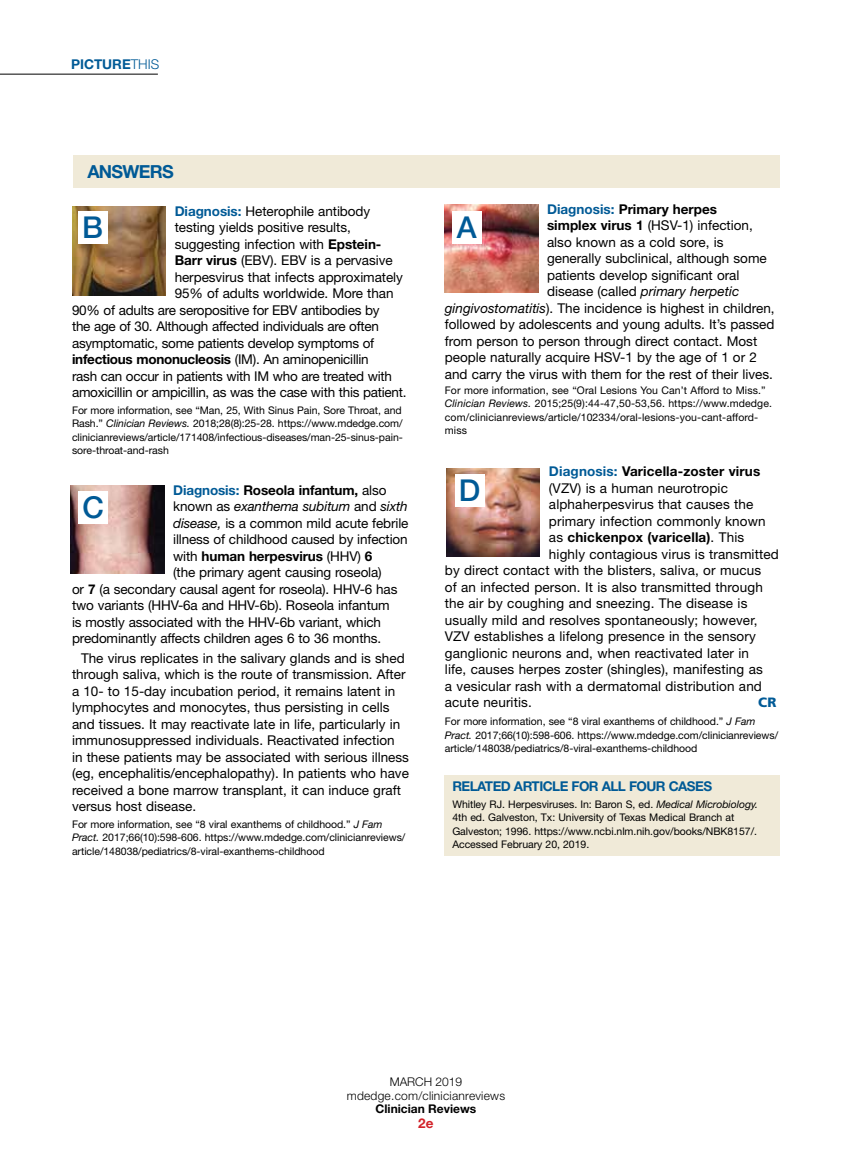
<style>
.page{position:relative;width:851px;height:1161px;background:#fff}
.page>*{position:absolute;margin:0;border:0;box-sizing:border-box;transform-origin:0 0}
.t1{font:500 30.15px "Helvetica Neue LT Std";color:#005a96}
.t2{font:700 18px "Helvetica Neue LT Std";letter-spacing:-.04em;color:#005a96}
.t3{font:13.5px/16.5px "Helvetica Neue LT Std";color:#000}
.t4{font:13.5px "Helvetica Neue LT Std";letter-spacing:-.02em;color:#000}
.t5{font:700 13.5px "Helvetica Neue LT Std";color:#000}
.t6{font:italic 13.5px "Helvetica Neue LT Std";letter-spacing:-.01em;color:#000}
.t7{font:700 13.5px "Helvetica Neue LT Std";letter-spacing:-.02em;color:#000}
.t8{font:700 13.5px "Helvetica Neue LT Std";letter-spacing:-.04em;color:#005a96}
.t9{font:700 13.5px "Helvetica Neue LT Std";color:#005a96}
.t10{font:900 13.5px "Frutiger LT Std";color:#005a96}
.t11{font:700 13.5px "Helvetica Neue LT Std";color:#d2232a}
.t12{font:300 12px/13.5px "Helvetica Neue LT Std";letter-spacing:.02em;color:#000;text-align:center}
.t13{font:700 12px "Helvetica Neue LT Std";color:#000}
.t14{font:10.5px/13.5px "Helvetica Neue LT Std";letter-spacing:-.005em;color:#000}
.s1{font-weight:300}
.s2{color:#005a96}
.s3{font-weight:700}
.s4{font-style:normal}
.s5{font-style:italic}
.s6{font-weight:400}
.s7{font-weight:700;color:#005a96}
</style>
<div class="page">
<div style="left:444px;top:775px;width:335px;height:81px;background:#f0ead8"></div>
<hr style="left:0;top:74px;width:158px;height:1px;background:#000">
<div style="left:73px;top:156px;width:706px;height:32px;background:#f0ead8"></div>
<img style="left:72px;top:207px;width:94px;height:88px">
<img style="left:71px;top:485px;width:93px;height:89px">
<img style="left:444px;top:204px;width:94px;height:88px">
<img style="left:446px;top:468px;width:94px;height:88px">
<div style="left:78px;top:212px;width:30px;height:32px;background:#fff"></div>
<div style="left:452px;top:212px;width:29px;height:32px;background:#fff"></div>
<div style="left:79px;top:491px;width:29px;height:33px;background:#fff"></div>
<div style="left:455px;top:475px;width:29px;height:32px;background:#fff"></div>
<p class="t9" style="left:71px;top:56px;width:90px">PICTURE<span class="s1">THIS</span></p>
<h2 class="t2" style="left:87px;top:160px;width:88px">ANSWERS</h2>
<p class="t5" style="left:547px;top:201px;width:171px"><span class="s2">Diagnosis:</span> Primary herpes</p>
<p class="t3" style="left:547px;top:217px;width:207px"><span class="s3">simplex virus 1</span> (HSV-1) infection,</p>
<p class="t3" style="left:547px;top:234px;width:178px">also known as a cold sore, is</p>
<p class="t3" style="left:547px;top:250px;width:221px">generally subclinical, although some</p>
<p class="t3" style="left:547px;top:267px;width:194px">patients develop significant oral</p>
<p class="t6" style="left:547px;top:284px;width:194px"><span class="s4">disease (called</span> primary herpetic</p>
<p class="t3" style="left:445px;top:300px;width:331px"><span class="s5">gingivostomatitis</span>). The incidence is highest in children,</p>
<p class="t3" style="left:445px;top:316px;width:331px">followed by adolescents and young adults. It’s passed</p>
<p class="t3" style="left:445px;top:333px;width:314px">from person to person through direct contact. Most</p>
<p class="t3" style="left:445px;top:349px;width:313px">people naturally acquire HSV-1 by the age of 1 or 2</p>
<p class="t3" style="left:445px;top:366px;width:329px">and carry the virus with them for the rest of their lives.</p>
<p class="t14" style="left:445px;top:383px;width:328px">For more information, see “Oral Lesions You Can’t Afford to Miss.” <span class="s5">Clinician Reviews.</span> 2015;25(9):44-47,50-53,56. https://www.mdedge. com/clinicianreviews/article/102334/oral-lesions-you-cant-afford&shy;miss</p>
<p class="t5" style="left:549px;top:463px;width:213px"><span class="s2">Diagnosis:</span> Varicella-zoster virus</p>
<p class="t3" style="left:549px;top:480px;width:180px">(VZV) is a human neurotropic</p>
<p class="t3" style="left:549px;top:496px;width:206px">alphaherpesvirus that causes the</p>
<p class="t3" style="left:549px;top:513px;width:218px">primary infection commonly known</p>
<p class="t5" style="left:549px;top:529px;width:197px"><span class="s6">as</span> chickenpox (varicella)<span class="s6">. This</span></p>
<p class="t3" style="left:549px;top:546px;width:231px">highly contagious virus is transmitted</p>
<p class="t3" style="left:445px;top:562px;width:318px">by direct contact with the blisters, saliva, or mucus</p>
<p class="t3" style="left:445px;top:579px;width:319px">of an infected person. It is also transmitted through</p>
<p class="t3" style="left:445px;top:595px;width:304px">the air by coughing and sneezing. The disease is</p>
<p class="t3" style="left:445px;top:612px;width:314px">usually mild and resolves spontaneously; however,</p>
<p class="t3" style="left:445px;top:628px;width:312px">VZV establishes a lifelong presence in the sensory</p>
<p class="t3" style="left:445px;top:645px;width:306px">ganglionic neurons and, when reactivated later in</p>
<p class="t3" style="left:445px;top:661px;width:319px">life, causes herpes zoster (shingles), manifesting as</p>
<p class="t3" style="left:445px;top:678px;width:318px">a vesicular rash with a dermatomal distribution and</p>
<p class="t3" style="left:445px;top:694px;width:89px">acute neuritis.</p>
<p class="t10" style="left:758px;top:695px;width:20px">CR</p>
<p class="t14" style="left:445px;top:715px;width:335px">For more information, see “8 viral exanthems of childhood.” <span class="s5">J Fam<br>Pract.</span> 2017;66(10):598-606. https://www.mdedge.com/clinicianreviews/ article/148038/pediatrics/8-viral-exanthems-childhood</p>
<p class="t8" style="left:452px;top:778px;width:261px">RELATED ARTICLE FOR ALL FOUR CASES</p>
<p class="t14" style="left:452px;top:797px;width:307px">Whitley RJ. Herpesviruses. In: Baron S, ed. <span class="s5">Medical Microbiology.<br></span>4th ed. Galveston, Tx: University of Texas Medical Branch at Galveston; 1996. https://www.ncbi.nlm.nih.gov/books/NBK8157/.<br>Accessed February 20, 2019.</p>
<p class="t3" style="left:175px;top:203px;width:197px"><span class="s7">Diagnosis:</span> Heterophile antibody</p>
<p class="t3" style="left:175px;top:219px;width:178px">testing yields positive results,</p>
<p class="t3" style="left:175px;top:236px;width:208px">suggesting infection with <span class="s3">Epstein-</span></p>
<p class="t3" style="left:175px;top:252px;width:219px"><span class="s3">Barr virus</span> (EBV). EBV is a pervasive</p>
<p class="t3" style="left:175px;top:268px;width:230px">herpesvirus that infects approximately</p>
<p class="t3" style="left:175px;top:285px;width:220px">95% of adults worldwide. More than</p>
<p class="t4" style="left:72px;top:302px;width:309px">90% of adults are seropositive for EBV antibodies by</p>
<p class="t4" style="left:72px;top:318px;width:308px">the age of 30. Although affected individuals are often</p>
<p class="t4" style="left:72px;top:335px;width:304px">asymptomatic, some patients develop symptoms of</p>
<p class="t7" style="left:72px;top:351px;width:298px">infectious mononucleosis <span class="s6">(IM). An aminopenicillin</span></p>
<p class="t4" style="left:72px;top:368px;width:321px">rash can occur in patients with IM who are treated with</p>
<p class="t4" style="left:72px;top:384px;width:336px">amoxicillin or ampicillin, as was the case with this patient.</p>
<p class="t14" style="left:72px;top:403px;width:332px;text-align:justify">For more information, see “Man, 25, With Sinus Pain, Sore Throat, and Rash.” <span class="s5">Clinician Reviews.</span> 2018;28(8):25-28. https://www.mdedge.com/ clinicianreviews/article/171408/infectious-diseases/man-25-sinus-pain&shy;sore-throat-and-rash</p>
<p class="t5" style="left:173px;top:482px;width:215px"><span class="s2">Diagnosis:</span> Roseola infantum, <span class="s6">also</span></p>
<p class="t6" style="left:173px;top:498px;width:236px"><span class="s4">known as</span> exanthema subitum <span class="s4">and</span> sixth</p>
<p class="t3" style="left:173px;top:515px;width:237px"><span class="s5">disease,</span> is a common mild acute febrile</p>
<p class="t3" style="left:173px;top:531px;width:236px">illness of childhood caused by infection</p>
<p class="t5" style="left:173px;top:548px;width:201px"><span class="s6">with</span> human herpesvirus <span class="s6">(HHV)</span> 6</p>
<p class="t3" style="left:173px;top:564px;width:210px">(the primary agent causing roseola)</p>
<p class="t3" style="left:72px;top:580px;width:327px">or <span class="s3">7</span> (a secondary causal agent for roseola). HHV-6 has</p>
<p class="t3" style="left:72px;top:597px;width:319px">two variants (HHV-6a and HHV-6b). Roseola infantum</p>
<p class="t3" style="left:72px;top:613px;width:310px">is mostly associated with the HHV-6b variant, which</p>
<p class="t3" style="left:72px;top:630px;width:311px">predominantly affects children ages 6 to 36 months.</p>
<p class="t3" style="left:72px;top:649px;width:338px;text-indent:9px">The virus replicates in the salivary glands and is shed through saliva, which is the route of transmission. After a 10- to 15-day incubation period, it remains latent in lymphocytes and monocytes, thus persisting in cells and tissues. It may reactivate late in life, particularly in immunosuppressed individuals. Reactivated infection<br>in these patients may be associated with serious illness (eg, encephalitis/encephalopathy). In patients who have received a bone marrow transplant, it can induce graft versus host disease.</p>
<p class="t14" style="left:72px;top:817px;width:335px">For more information, see “8 viral exanthems of childhood.” <span class="s5">J Fam<br>Pract.</span> 2017;66(10):598-606. https://www.mdedge.com/clinicianreviews/ article/148038/pediatrics/8-viral-exanthems-childhood</p>
<h1 class="t1" style="left:82px;top:209px;width:22px">B</h1>
<h1 class="t1" style="left:457px;top:209px;width:21px">A</h1>
<h1 class="t1" style="left:458px;top:472px;width:23px">D</h1>
<h1 class="t1" style="left:82px;top:489px;width:23px">C</h1>
<p class="t12" style="left:347px;top:1075px;width:160px">MARCH 2019 mdedge.com/clinicianreviews</p>
<p class="t13" style="left:375px;top:1101px;width:102px">Clinician Reviews</p>
<p class="t11" style="left:418px;top:1115px;width:17px">2e</p>
</div>
